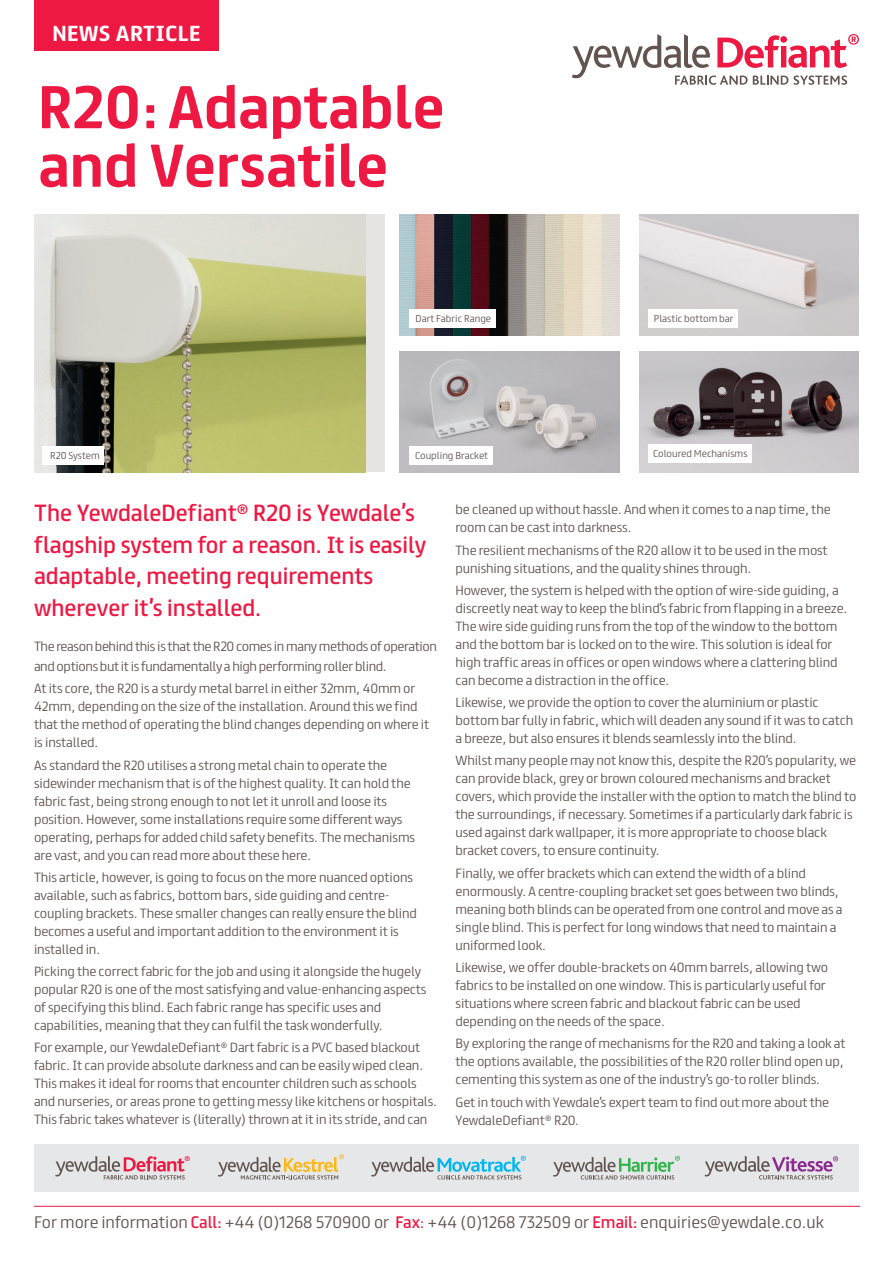
<style>
.page{position:relative;width:893px;height:1263px;background:#fff}
.page>*{position:absolute;margin:0;border:0;box-sizing:border-box;transform-origin:0 0}
.t1{font:700 54px/58.5px "FS Truman";color:#ed1943}
.t2{font:21px/31.5px "FS Truman";color:#ed1943}
.t3{font:700 19.5px "FS Truman";letter-spacing:.02em;color:#fff;scale:1.06 1}
.t4{font:300 15px "FS Truman";color:#62544e}
.t5{font:300 12px/18px "FS Truman";letter-spacing:-.01em;color:#62544e}
.t6{font:300 12px/19.5px "FS Truman";letter-spacing:-.03em;color:#62544e}
.t7{font:300 9px "FS Truman";color:#62544e}
.t8{font:6.3px "FS Truman";color:#ed1943}
.s1{font-weight:400;color:#ed1943}
.s2{color:#ed1943}
</style>
<div class="page">
<div style="left:34px;top:215px;width:351px;height:257px;background:#e6e4e2"></div>
<img style="left:42px;top:215px;width:324px;height:257px">
<img style="left:400px;top:351px;width:219px;height:121px">
<img style="left:639px;top:215px;width:220px;height:121px">
<img style="left:400px;top:215px;width:219px;height:121px">
<img style="left:639px;top:351px;width:220px;height:121px">
<hr style="left:34px;top:1206px;width:826px;height:1px;background:#ed1943">
<div style="left:34px;top:0;width:185px;height:50px;background:#ed1943"></div>
<div style="left:34px;top:1145px;width:825px;height:47px;background:#e6e7e9"></div>
<svg style="left:55px;top:1156px;width:130px;height:23px"></svg>
<svg style="left:553px;top:1156px;width:127px;height:23px"></svg>
<svg style="left:218px;top:1154px;width:126px;height:25px"></svg>
<svg style="left:371px;top:1156px;width:155px;height:23px"></svg>
<svg style="left:705px;top:1156px;width:133px;height:23px"></svg>
<div style="left:43px;top:446px;width:61px;height:19px;background:#fff"></div>
<div style="left:409px;top:446px;width:83px;height:19px;background:#fff"></div>
<div style="left:409px;top:309px;width:86px;height:19px;background:#fff"></div>
<div style="left:648px;top:309px;width:90px;height:19px;background:#fff"></div>
<div style="left:648px;top:445px;width:104px;height:18px;background:#fff"></div>
<svg style="left:572px;top:34px;width:287px;height:51px"></svg>
<h3 class="t3" style="left:52px;top:17px;width:141px">NEWS ARTICLE</h3>
<h1 class="t1" style="left:38px;top:73px;width:408px">R20: Adaptable and Versatile</h1>
<p class="t7" style="left:415px;top:311px;width:77px">Dart Fabric Range</p>
<p class="t7" style="left:654px;top:311px;width:81px">Plastic bottom bar</p>
<p class="t7" style="left:50px;top:448px;width:51px">R20 System</p>
<p class="t7" style="left:415px;top:448px;width:75px">Coupling Bracket</p>
<p class="t7" style="left:653px;top:446px;width:96px">Coloured Mechanisms</p>
<h2 class="t2" style="left:34px;top:496px;width:394px">The YewdaleDefiant<sup>®</sup> R20 is Yewdale’s flagship system for a reason. It is easily adaptable, meeting requirements wherever it’s installed.</h2>
<p class="t6" style="left:34px;top:636px;width:405px">The reason behind this is that the R20 comes in many methods of operation and options but it is fundamentally a high performing roller blind.</p>
<p class="t5" style="left:34px;top:678px;width:397px">At its core, the R20 is a sturdy metal barrel in either 32mm, 40mm or 42mm, depending on the size of the installation. Around this we find that the method of operating the blind changes depending on where it is installed.</p>
<p class="t5" style="left:34px;top:755px;width:383px">As standard the R20 utilises a strong metal chain to operate the sidewinder mechanism that is of the highest quality. It can hold the fabric fast, being strong enough to not let it unroll and loose its position. However, some installations require some different ways operating, perhaps for added child safety benefits. The mechanisms are vast, and you can read more about these here.</p>
<p class="t5" style="left:34px;top:867px;width:384px">This article, however, is going to focus on the more nuanced options available, such as fabrics, bottom bars, side guiding and centre&shy;coupling brackets. These smaller changes can really ensure the blind becomes a useful and important addition to the environment it is installed in.</p>
<p class="t5" style="left:34px;top:961px;width:394px">Picking the correct fabric for the job and using it alongside the hugely popular R20 is one of the most satisfying and value-enhancing aspects of specifying this blind. Each fabric range has specific uses and capabilities, meaning that they can fulfil the task wonderfully.</p>
<p class="t5" style="left:34px;top:1037px;width:405px">For example, our YewdaleDefiant<sup>®</sup> Dart fabric is a PVC based blackout fabric. It can provide absolute darkness and can be easily wiped clean.<br>This makes it ideal for rooms that encounter children such as schools and nurseries, or areas prone to getting messy like kitchens or hospitals.<br>This fabric takes whatever is (literally) thrown at it in its stride, and can</p>
<p class="t8" style="left:185px;top:1152px;width:7px">®</p>
<p class="t5" style="left:455px;top:500px;width:377px">be cleaned up without hassle. And when it comes to a nap time, the room can be cast into darkness.</p>
<p class="t5" style="left:455px;top:540px;width:374px">The resilient mechanisms of the R20 allow it to be used in the most punishing situations, and the quality shines through.</p>
<p class="t5" style="left:455px;top:580px;width:393px">However, the system is helped with the option of wire-side guiding, a discreetly neat way to keep the blind’s fabric from flapping in a breeze.<br>The wire side guiding runs from the top of the window to the bottom and the bottom bar is locked on to the wire. This solution is ideal for high traffic areas in offices or open windows where a clattering blind can become a distraction in the office.</p>
<p class="t5" style="left:455px;top:692px;width:399px">Likewise, we provide the option to cover the aluminium or plastic bottom bar fully in fabric, which will deaden any sound if it was to catch a breeze, but also ensures it blends seamlessly into the blind.</p>
<p class="t5" style="left:455px;top:751px;width:403px">Whilst many people may not know this, despite the R20’s popularity, we can provide black, grey or brown coloured mechanisms and bracket covers, which provide the installer with the option to match the blind to the surroundings, if necessary. Sometimes if a particularly dark fabric is used against dark wallpaper, it is more appropriate to choose black bracket covers, to ensure continuity.</p>
<p class="t5" style="left:455px;top:863px;width:389px">Finally, we offer brackets which can extend the width of a blind enormously. A centre-coupling bracket set goes between two blinds, meaning both blinds can be operated from one control and move as a single blind. This is perfect for long windows that need to maintain a uniformed look.</p>
<p class="t5" style="left:455px;top:957px;width:374px">Likewise, we offer double-brackets on 40mm barrels, allowing two fabrics to be installed on one window. This is particularly useful for situations where screen fabric and blackout fabric can be used depending on the needs of the space.</p>
<p class="t5" style="left:455px;top:1033px;width:392px">By exploring the range of mechanisms for the R20 and taking a look at the options available, the possibilities of the R20 roller blind open up, cementing this system as one of the industry’s go-to roller blinds.</p>
<p class="t5" style="left:455px;top:1092px;width:375px">Get in touch with Yewdale’s expert team to find out more about the<br>YewdaleDefiant<sup>®</sup> R20.</p>
<p class="t4" style="left:34px;top:1209px;width:791px">For more information <span class="s1">Call:</span> +44 (0)1268 570900 or <span class="s1">Fax</span><span class="s2">:</span> +44 (0)1268 732509 or <span class="s1">Email:</span> enquiries@yewdale.co.uk</p>
</div>
